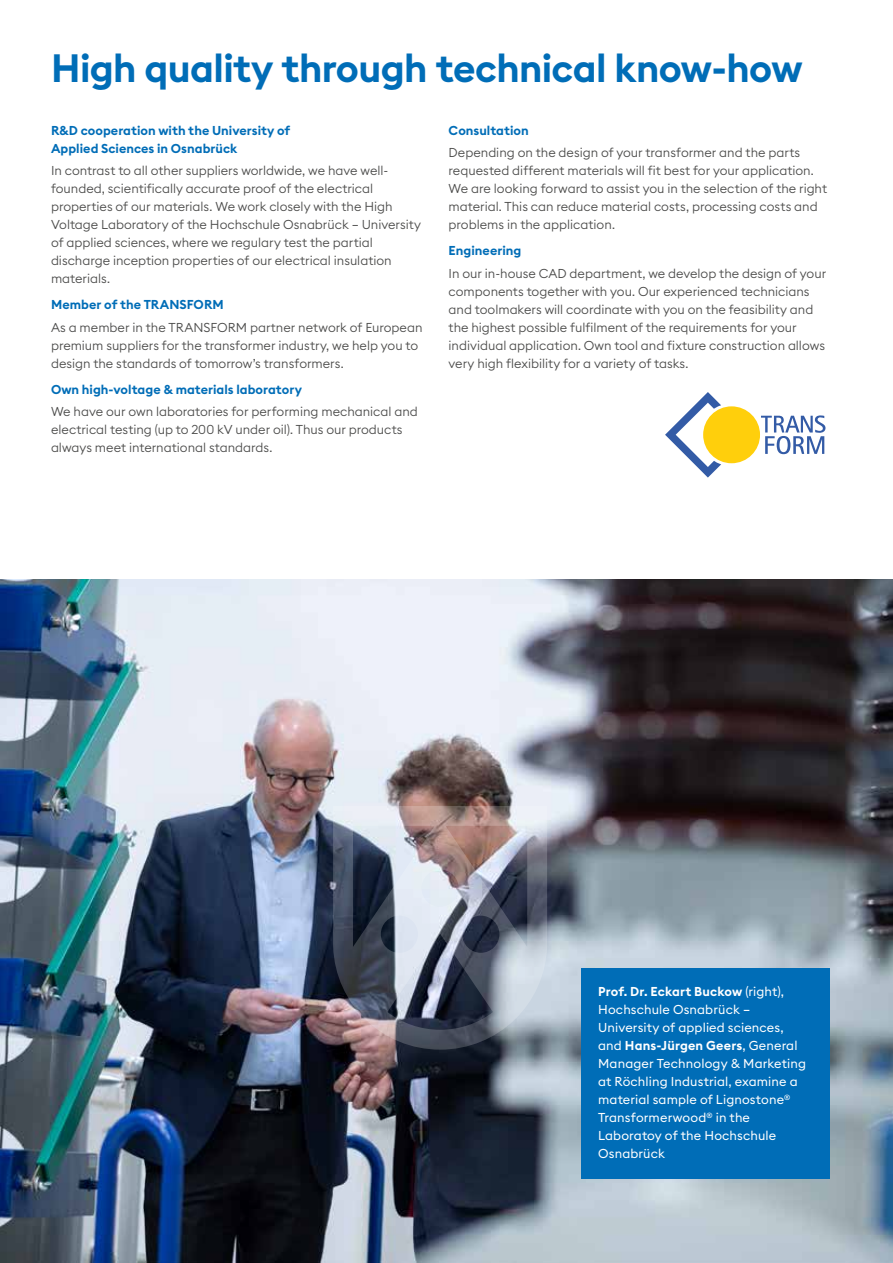
<style>
.page{position:relative;width:893px;height:1263px;background:#fff}
.page>*{position:absolute;margin:0;border:0;box-sizing:border-box;transform-origin:0 0}
.t1{font:600 39px "Euclid Square";letter-spacing:-.015em;color:#006db7}
.t2{font:300 12.75px/18px "Euclid Square";color:#4a4a49}
.t3{font:12.75px/18px "Euclid Square";letter-spacing:.01em;color:#fff}
.t4{font:600 12.75px/18px "Euclid Square";letter-spacing:.005em;color:#006db7}
.s1{font-weight:600}
</style>
<div class="page">
<img style="left:0;top:580px;width:893px;height:683px">
<div style="left:581px;top:969px;width:248px;height:210px;background:#006db7"></div>
<div style="left:703px;top:406px;width:57px;height:57px;background:#ffcf0c;border-radius:50%"></div>
<svg style="left:761px;top:415px;width:64px;height:39px"></svg>
<svg style="left:665px;top:392px;width:56px;height:86px"></svg>
<img style="left:333px;top:806px;width:214px;height:244px">
<h1 class="t1" style="left:51px;top:44px;width:753px">High quality through technical know-how</h1>
<p class="t4" style="left:51px;top:121px;width:241px">R&amp;D cooperation with the University of<br>Applied Sciences in Osnabrück</p>
<p class="t2" style="left:51px;top:161px;width:372px">In contrast to all other suppliers worldwide, we have well&shy;founded, scientifically accurate proof of the electrical properties of our materials. We work closely with the High Voltage Laboratory of the Hochschule Osnabrück – University of applied sciences, where we regulary test the partial discharge inception properties of our electrical insulation materials.</p>
<p class="t4" style="left:51px;top:296px;width:174px">Member of the TRANSFORM</p>
<p class="t2" style="left:51px;top:318px;width:373px">As a member in the TRANSFORM partner network of European premium suppliers for the transformer industry, we help you to design the standards of tomorrowʼs transformers.</p>
<p class="t4" style="left:51px;top:381px;width:252px">Own high-voltage &amp; materials laboratory</p>
<p class="t2" style="left:51px;top:403px;width:368px">We have our own laboratories for performing mechanical and electrical testing (up to 200 kV under oil). Thus our products always meet international standards.</p>
<p class="t4" style="left:449px;top:121px;width:82px">Consultation</p>
<p class="t2" style="left:449px;top:143px;width:380px">Depending on the design of your transformer and the parts requested different materials will fit best for your application.<br>We are looking forward to assist you in the selection of the right material. This can reduce material costs, processing costs and problems in the application.</p>
<p class="t4" style="left:449px;top:242px;width:74px">Engineering</p>
<p class="t2" style="left:449px;top:264px;width:379px">In our in-house CAD department, we develop the design of your components together with you. Our experienced technicians and toolmakers will coordinate with you on the feasibility and the highest possible fulfilment of the requirements for your individual application. Own tool and fixture construction allows very high flexibility for a variety of tasks.</p>
<p class="t3" style="left:598px;top:982px;width:209px"><span class="s1">Prof. Dr. Eckart Buckow</span> (right),<br>Hochschule Osnabrück –<br>University of applied sciences, and <span class="s1">Hans-Jürgen Geers</span>, General<br>Manager Technology &amp; Marketing at Röchling Industrial, examine a material sample of Lignostone<sup>®<br></sup>Transformerwood<sup>®</sup> in the<br>Laboratoy of the Hochschule<br>Osnabrück</p>
</div>
